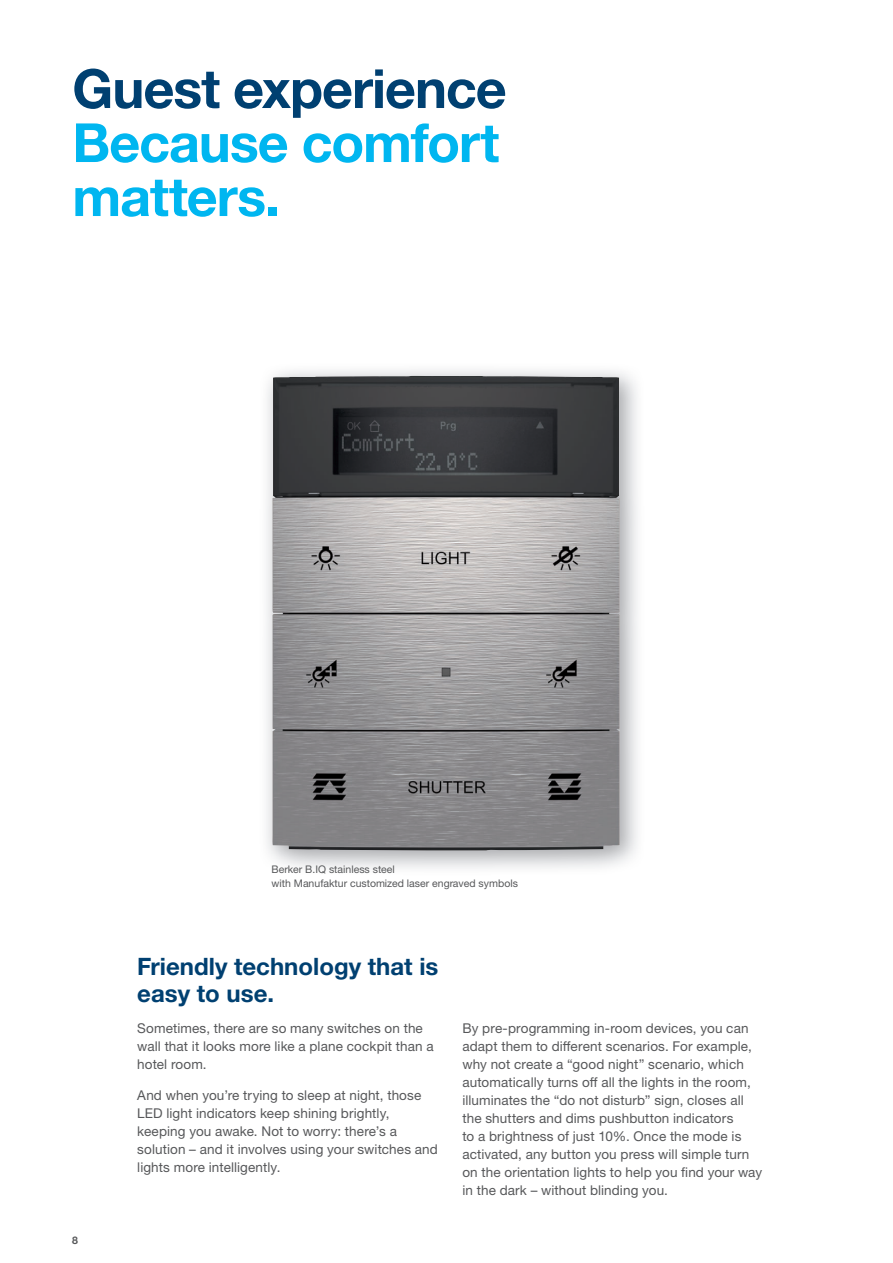
<style>
.page{position:relative;width:893px;height:1263px;background:#fff}
.page>*{position:absolute;margin:0;border:0;box-sizing:border-box;transform-origin:0 0}
.t1{font:700 54px/54px "Helvetica Neue LTW1 G";letter-spacing:-.02em;color:#00b6f0}
.t2{font:700 54px "Helvetica Neue LTW1 G";letter-spacing:-.02em;color:#004071}
.t3{font:700 24px/27px "Helvetica Neue LTW1 G";color:#004071}
.t4{font:13.5px/18px "Helvetica Neue LTW1 G";letter-spacing:.01em;color:#57585a}
.t5{font:10.5px/13.5px "Helvetica Neue LTW1 G";color:#57585a}
.t6{font:700 10.5px "Helvetica Neue LTW1 G";color:#57585a}
</style>
<div class="page">
<img style="left:272px;top:376px;width:348px;height:474px">
<h1 class="t2" style="left:72px;top:55px;width:436px">Guest experience</h1>
<h1 class="t1" style="left:72px;top:115px;width:429px">Because comfort matters.</h1>
<p class="t5" style="left:271px;top:863px;width:248px">Berker B.IQ stainless steel<br>with Manufaktur customized laser engraved symbols</p>
<p class="t6" style="left:72px;top:1233px;width:7px">8</p>
<h2 class="t3" style="left:137px;top:953px;width:303px">Friendly technology that is easy to use.</h2>
<p class="t4" style="left:137px;top:1019px;width:298px">Sometimes, there are so many switches on the wall that it looks more like a plane cockpit than a hotel room.</p>
<p class="t4" style="left:137px;top:1086px;width:302px">And when you’re trying to sleep at night, those LED light indicators keep shining brightly, keeping you awake. Not to worry: there’s a solution – and it involves using your switches and lights more intelligently.</p>
<p class="t4" style="left:462px;top:1019px;width:301px">By pre-programming in-room devices, you can adapt them to different scenarios. For example, why not create a “good night” scenario, which automatically turns off all the lights in the room, illuminates the “do not disturb” sign, closes all the shutters and dims pushbutton indicators<br>to a brightness of just 10%. Once the mode is activated, any button you press will simple turn on the orientation lights to help you find your way in the dark – without blinding you.</p>
</div>
